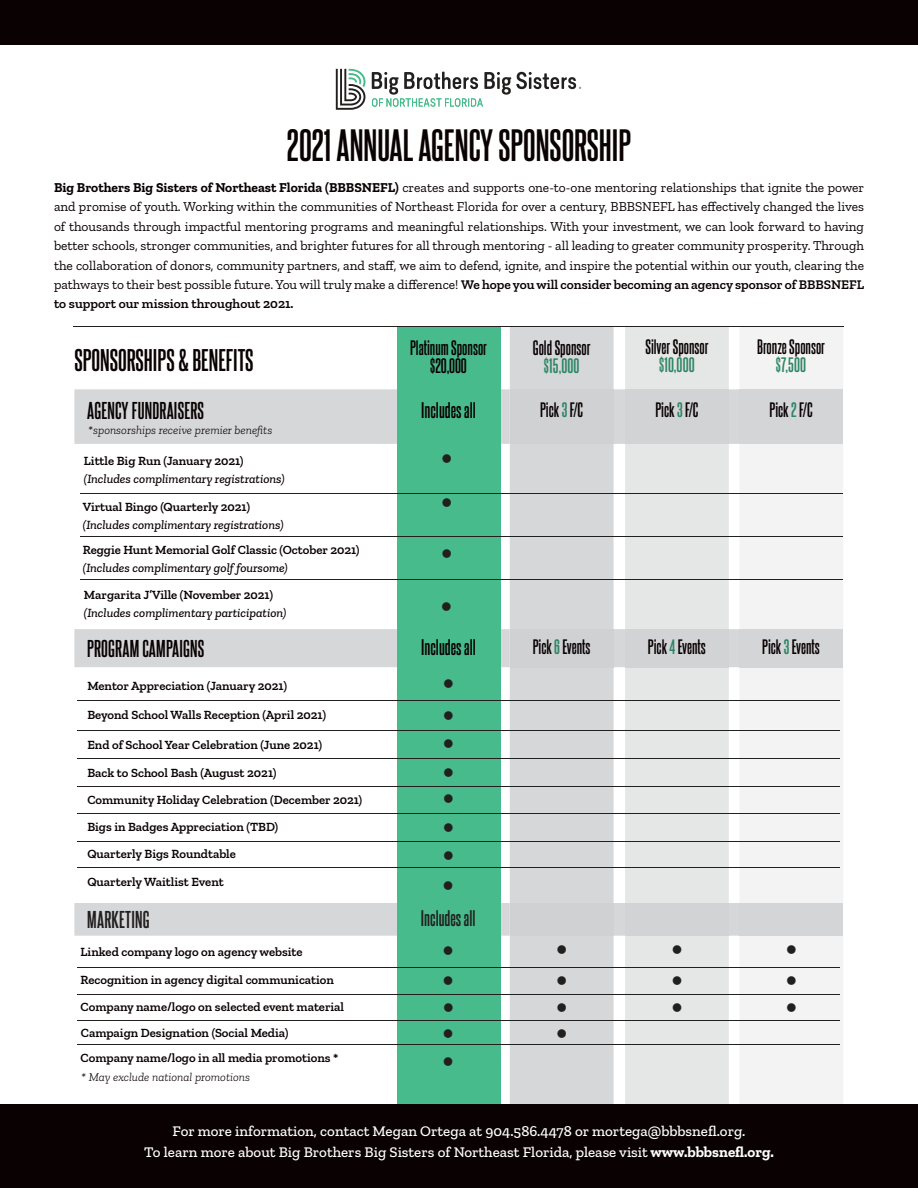
<style>
.page{position:relative;width:918px;height:1188px;background:#fff}
.page>*{position:absolute;margin:0;border:0;box-sizing:border-box;transform-origin:0 0}
.t1{font:700 39px "Steelfish Rg";color:#090102}
.t2{font:700 27px "Steelfish Rg";color:#090102}
.t3{font:500 24px/26.7px "Avenir";color:#221f1f}
.t4{font:700 21px "Steelfish Rg";letter-spacing:.01em;color:#090102}
.t5{font:700 21px "Steelfish Rg";letter-spacing:.01em;color:#221f1f}
.t6{font:700 19.5px "Steelfish Rg";color:#090102}
.t7{font:700 19.5px "Steelfish Rg";color:#221f1f}
.t8{font:700 18px/18px "Steelfish Rg";color:#090102;text-align:center}
.t9{font:700 18px "Steelfish Rg";letter-spacing:.01em;color:#2d8564}
.t10{font:500 15px/21px "Zilla Slab";color:#fff;text-align:center}
.t11{font:13.5px/19.5px "Zilla Slab";color:#090102;text-align:justify}
.t12{font:600 12.75px/26.7px "Zilla Slab";color:#090102}
.t13{font:italic 500 12.75px "Zilla Slab";color:#090102}
.t14{font:italic 300 12px "Zilla Slab";color:#090102}
.s1{font-weight:700}
.s2{font-weight:600}
.s3{color:#2d8564}
</style>
<div class="page">
<div style="left:625px;top:327px;width:104px;height:778px;background:#e5e6e6"></div>
<div style="left:740px;top:327px;width:103px;height:778px;background:#f3f3f3"></div>
<div style="left:510px;top:327px;width:104px;height:778px;background:#d6d7d9"></div>
<div style="left:74px;top:903px;width:666px;height:33px;background:#d6d7d9"></div>
<div style="left:625px;top:903px;width:104px;height:33px;background:#d2d3d5"></div>
<div style="left:740px;top:903px;width:103px;height:33px;background:#d4d5d7"></div>
<div style="left:510px;top:903px;width:104px;height:33px;background:#cfd1d3"></div>
<div style="left:74px;top:629px;width:666px;height:38px;background:#d6d7d9"></div>
<div style="left:625px;top:629px;width:104px;height:38px;background:#d2d3d5"></div>
<div style="left:740px;top:629px;width:103px;height:38px;background:#d4d5d7"></div>
<div style="left:510px;top:629px;width:104px;height:38px;background:#cfd1d3"></div>
<div style="left:74px;top:389px;width:666px;height:55px;background:#d6d7d9"></div>
<div style="left:625px;top:389px;width:104px;height:55px;background:#d2d3d5"></div>
<div style="left:740px;top:389px;width:103px;height:55px;background:#d4d5d7"></div>
<div style="left:510px;top:389px;width:104px;height:55px;background:#cfd1d3"></div>
<div style="left:0;top:0;width:918px;height:45px;background:#090102"></div>
<div style="left:397px;top:326px;width:103px;height:786px;background:#48bb8c"></div>
<hr style="left:73px;top:326px;width:770px;height:1px;background:#221f1f">
<hr style="left:81px;top:493px;width:762px;height:1px;background:#221f1f">
<svg style="left:336px;top:69px;width:29px;height:41px"></svg>
<svg style="left:372px;top:72px;width:209px;height:35px"></svg>
<hr style="left:81px;top:536px;width:762px;height:1px;background:#221f1f">
<hr style="left:81px;top:579px;width:762px;height:1px;background:#221f1f">
<hr style="left:78px;top:701px;width:762px;height:1px;background:#221f1f">
<hr style="left:77px;top:730px;width:762px;height:1px;background:#221f1f">
<hr style="left:77px;top:758px;width:762px;height:1px;background:#221f1f">
<hr style="left:77px;top:786px;width:762px;height:1px;background:#221f1f">
<hr style="left:77px;top:814px;width:762px;height:1px;background:#221f1f">
<hr style="left:77px;top:841px;width:762px;height:1px;background:#221f1f">
<hr style="left:77px;top:867px;width:762px;height:1px;background:#221f1f">
<hr style="left:77px;top:967px;width:762px;height:1px;background:#221f1f">
<hr style="left:77px;top:994px;width:762px;height:1px;background:#221f1f">
<hr style="left:77px;top:1020px;width:762px;height:1px;background:#221f1f">
<div style="left:0;top:1105px;width:918px;height:83px;background:#090102"></div>
<hr style="left:77px;top:1044px;width:762px;height:1px;background:#221f1f">
<h1 class="t1" style="left:287px;top:126px;width:346px">2021 ANNUAL AGENCY SPONSORSHIP</h1>
<p class="t11" style="left:54px;top:178px;width:812px"><span class="s1">Big Brothers Big Sisters of Northeast Florida (BBBSNEFL)</span> creates and supports one-to-one mentoring relationships that ignite the power and promise of youth. Working within the communities of Northeast Florida for over a century, BBBSNEFL has effectively changed the lives of thousands through impactful mentoring programs and meaningful relationships. With your investment, we can look forward to having better schools, stronger communities, and brighter futures for all through mentoring - all leading to greater community prosperity. Through the collaboration of donors, community partners, and staff, we aim to defend, ignite, and inspire the potential within our youth, clearing the pathways to their best possible future. You will truly make a difference! <span class="s2">We hope you will consider becoming an agency sponsor of BBBSNEFL to support our mission throughout 2021.</span></p>
<h2 class="t2" style="left:74px;top:347px;width:181px">SPONSORSHIPS &amp; BENEFITS</h2>
<h3 class="t4" style="left:87px;top:401px;width:118px">AGENCY FUNDRAISERS</h3>
<p class="t14" style="left:88px;top:423px;width:185px">*sponsorships receive premier benefits</p>
<p class="t12" style="left:84px;top:448px;width:161px">Little Big Run (January 2021)</p>
<p class="t13" style="left:84px;top:474px;width:202px">(Includes complimentary registrations)</p>
<p class="t12" style="left:83px;top:495px;width:169px">Virtual Bingo (Quarterly 2021)</p>
<p class="t13" style="left:83px;top:520px;width:202px">(Includes complimentary registrations)</p>
<p class="t12" style="left:83px;top:537px;width:278px">Reggie Hunt Memorial Golf Classic (October 2021)</p>
<p class="t13" style="left:83px;top:563px;width:206px">(Includes complimentary golf foursome)</p>
<p class="t12" style="left:84px;top:583px;width:191px">Margarita J’Ville (November 2021)</p>
<p class="t13" style="left:84px;top:608px;width:204px">(Includes complimentary participation)</p>
<h3 class="t4" style="left:87px;top:638px;width:119px">PROGRAM CAMPAIGNS</h3>
<p class="t12" style="left:87px;top:674px;width:201px">Mentor Appreciation (January 2021)</p>
<p class="t12" style="left:87px;top:702px;width:240px">Beyond School Walls Reception (April 2021)</p>
<p class="t12" style="left:87px;top:732px;width:236px">End of School Year Celebration (June 2021)</p>
<p class="t12" style="left:87px;top:761px;width:191px">Back to School Bash (August 2021)</p>
<p class="t12" style="left:87px;top:788px;width:276px">Community Holiday Celebration (December 2021)</p>
<p class="t12" style="left:87px;top:815px;width:192px">Bigs in Badges Appreciation (TBD)</p>
<p class="t12" style="left:87px;top:842px;width:150px">Quarterly Bigs Roundtable</p>
<p class="t12" style="left:87px;top:870px;width:138px">Quarterly Waitlist Event</p>
<h3 class="t5" style="left:87px;top:909px;width:64px">MARKETING</h3>
<p class="t12" style="left:81px;top:940px;width:224px">Linked company logo on agency website</p>
<p class="t12" style="left:81px;top:968px;width:265px">Recognition in agency digital communication<br>Company name/logo on selected event material</p>
<h3 class="t8" style="left:410px;top:340px;width:78px">Platinum Sponsor $20,000</h3>
<h3 class="t8" style="left:533px;top:340px;width:59px">Gold Sponsor</h3>
<h3 class="t9" style="left:544px;top:357px;width:37px">$15,000</h3>
<h3 class="t8" style="left:645px;top:338px;width:65px">Silver Sponsor</h3>
<h3 class="t9" style="left:659px;top:356px;width:37px">$10,000</h3>
<h3 class="t8" style="left:757px;top:338px;width:69px">Bronze Sponsor</h3>
<h3 class="t9" style="left:776px;top:356px;width:32px">$7,500</h3>
<h3 class="t6" style="left:421px;top:401px;width:56px">Includes all</h3>
<h3 class="t8" style="left:540px;top:401px;width:45px">Pick<span class="s3">3</span>F/C</h3>
<h3 class="t8" style="left:655px;top:401px;width:45px">Pick<span class="s3">3</span>F/C</h3>
<h3 class="t8" style="left:770px;top:401px;width:45px">Pick<span class="s3">2</span>F/C</h3>
<h3 class="t3" style="left:441px;top:445px;width:13px">ï</h3>
<h3 class="t3" style="left:441px;top:477px;width:13px;line-height:51.2px">ï ï</h3>
<h3 class="t3" style="left:441px;top:593px;width:13px">ï</h3>
<h3 class="t6" style="left:421px;top:638px;width:56px">Includes all</h3>
<h3 class="t8" style="left:533px;top:638px;width:59px">Pick <span class="s3">6</span>Events</h3>
<h3 class="t8" style="left:648px;top:638px;width:59px">Pick<span class="s3">4</span>Events</h3>
<h3 class="t8" style="left:762px;top:638px;width:59px">Pick<span class="s3">3</span>Events</h3>
<h3 class="t3" style="left:442px;top:671px;width:13px">ï</h3>
<h3 class="t3" style="left:442px;top:702px;width:13px;line-height:28.3px;text-align:justify">ï ï ï</h3>
<h3 class="t3" style="left:443px;top:785px;width:13px">ï</h3>
<h3 class="t3" style="left:443px;top:813px;width:13px;line-height:28.2px">ï ï</h3>
<h3 class="t3" style="left:442px;top:872px;width:13px">ï</h3>
<h3 class="t7" style="left:421px;top:909px;width:56px">Includes all</h3>
<h3 class="t3" style="left:442px;top:937px;width:13px">ï</h3>
<h3 class="t3" style="left:442px;top:968px;width:14px">ï ï</h3>
<h3 class="t3" style="left:556px;top:937px;width:13px">ï</h3>
<h3 class="t3" style="left:556px;top:968px;width:14px">ï ï</h3>
<h3 class="t3" style="left:671px;top:937px;width:13px">ï</h3>
<h3 class="t3" style="left:671px;top:968px;width:13px">ï ï</h3>
<h3 class="t3" style="left:785px;top:937px;width:13px">ï</h3>
<h3 class="t3" style="left:785px;top:968px;width:13px">ï ï</h3>
<p class="t12" style="left:81px;top:1021px;width:209px">Campaign Designation (Social Media)</p>
<h3 class="t3" style="left:442px;top:1021px;width:13px">ï</h3>
<p class="t12" style="left:81px;top:1045px;width:259px">Company name/logo in all media promotions *</p>
<p class="t14" style="left:81px;top:1072px;width:170px">* May exclude national promotions</p>
<h3 class="t3" style="left:442px;top:1048px;width:13px">ï</h3>
<h3 class="t3" style="left:556px;top:1021px;width:13px">ï</h3>
<p class="t10" style="left:144px;top:1120px;width:631px">For more information, contact Megan Ortega at 904.586.4478 or mortega@bbbsnefl.org.<br>To learn more about Big Brothers Big Sisters of Northeast Florida, please visit <span class="s1">www.bbbsnefl.org.</span></p>
</div>
